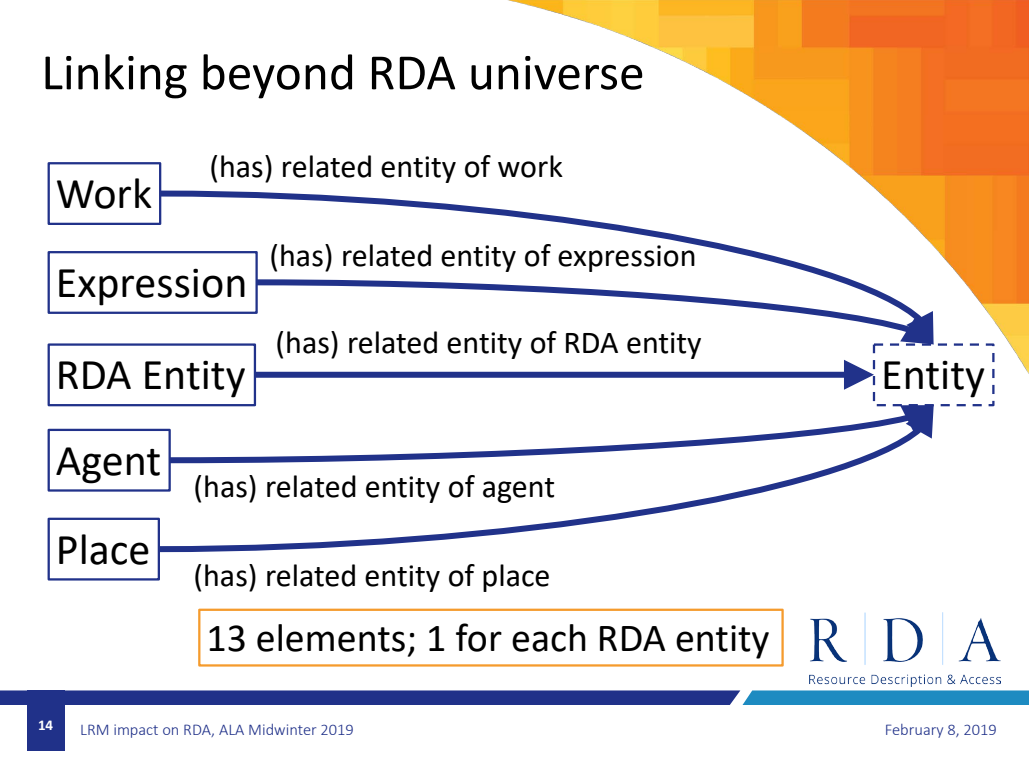
<style>
.page{position:relative;width:1029px;height:771px;background:#fff}
.page>*{position:absolute;margin:0;border:0;box-sizing:border-box;transform-origin:0 0}
.t1{font:51.4px "Calibri";color:#000}
.t2{font:44px "Calibri";color:#000}
.t3{font:40px "Calibri";color:#000}
.t4{font:32px "Calibri";color:#000}
.t5{font:300 16.4px "Calibri";color:#203189}
.t6{font:700 15px "Calibri";color:#fff}
</style>
<div class="page">
<svg style="left:0;top:690px;width:1028px;height:15px;background:#28529d"></svg>
<div style="left:27px;top:690px;width:37px;height:61px;background:#203189"></div>
<img style="left:809px;top:613px;width:191px;height:73px">
<img style="left:505px;top:0;width:523px;height:373px">
<div style="left:48px;top:343px;width:208px;height:63px;background:#fff;border:2px solid #21328a"></div>
<div style="left:872px;top:343px;width:122px;height:63px;background:#fff;border:2px dashed #21328a"></div>
<div style="left:255px;top:372px;width:591px;height:6px;background:#21328a"></div>
<svg style="left:843px;top:360px;width:30px;height:30px"></svg>
<div style="left:48px;top:162px;width:113px;height:63px;background:#fff;border:2px solid #21328a"></div>
<svg style="left:154px;top:188px;width:775px;height:123px"></svg>
<div style="left:48px;top:251px;width:210px;height:63px;background:#fff;border:2px solid #21328a"></div>
<svg style="left:250px;top:276px;width:667px;height:62px"></svg>
<svg style="left:899px;top:311px;width:34px;height:34px"></svg>
<div style="left:48px;top:429px;width:123px;height:63px;background:#fff;border:2px solid #21328a"></div>
<div style="left:48px;top:518px;width:112px;height:63px;background:#fff;border:2px solid #21328a"></div>
<svg style="left:153px;top:420px;width:759px;height:135px"></svg>
<svg style="left:899px;top:405px;width:34px;height:34px"></svg>
<div style="left:198px;top:609px;width:585px;height:58px;background:#fff;border:2px solid #f59b2d"></div>
<h1 class="t1" style="left:41px;top:36px;width:604px">Linking beyond RDA universe</h1>
<p class="t2" style="left:56px;top:163px;width:98px">Work</p>
<p class="t4" style="left:209px;top:144px;width:355px">(has) related entity of work</p>
<p class="t2" style="left:56px;top:252px;width:193px">Expression</p>
<p class="t4" style="left:269px;top:233px;width:428px">(has) related entity of expression</p>
<p class="t4" style="left:275px;top:321px;width:427px">(has) related entity of RDA entity</p>
<p class="t2" style="left:56px;top:344px;width:191px">RDA Entity</p>
<p class="t2" style="left:880px;top:344px;width:105px">Entity</p>
<p class="t2" style="left:56px;top:430px;width:107px">Agent</p>
<p class="t2" style="left:56px;top:518px;width:96px">Place</p>
<p class="t4" style="left:193px;top:465px;width:363px">(has) related entity of agent</p>
<p class="t4" style="left:193px;top:553px;width:358px">(has) related entity of place</p>
<p class="t3" style="left:206px;top:610px;width:564px">13 elements; 1 for each RDA entity</p>
<p class="t6" style="left:38px;top:714px;width:17px">14</p>
<p class="t5" style="left:80px;top:719px;width:275px">LRM impact on RDA, ALA Midwinter 2019</p>
<p class="t5" style="left:884px;top:719px;width:113px">February 8, 2019</p>
</div>
